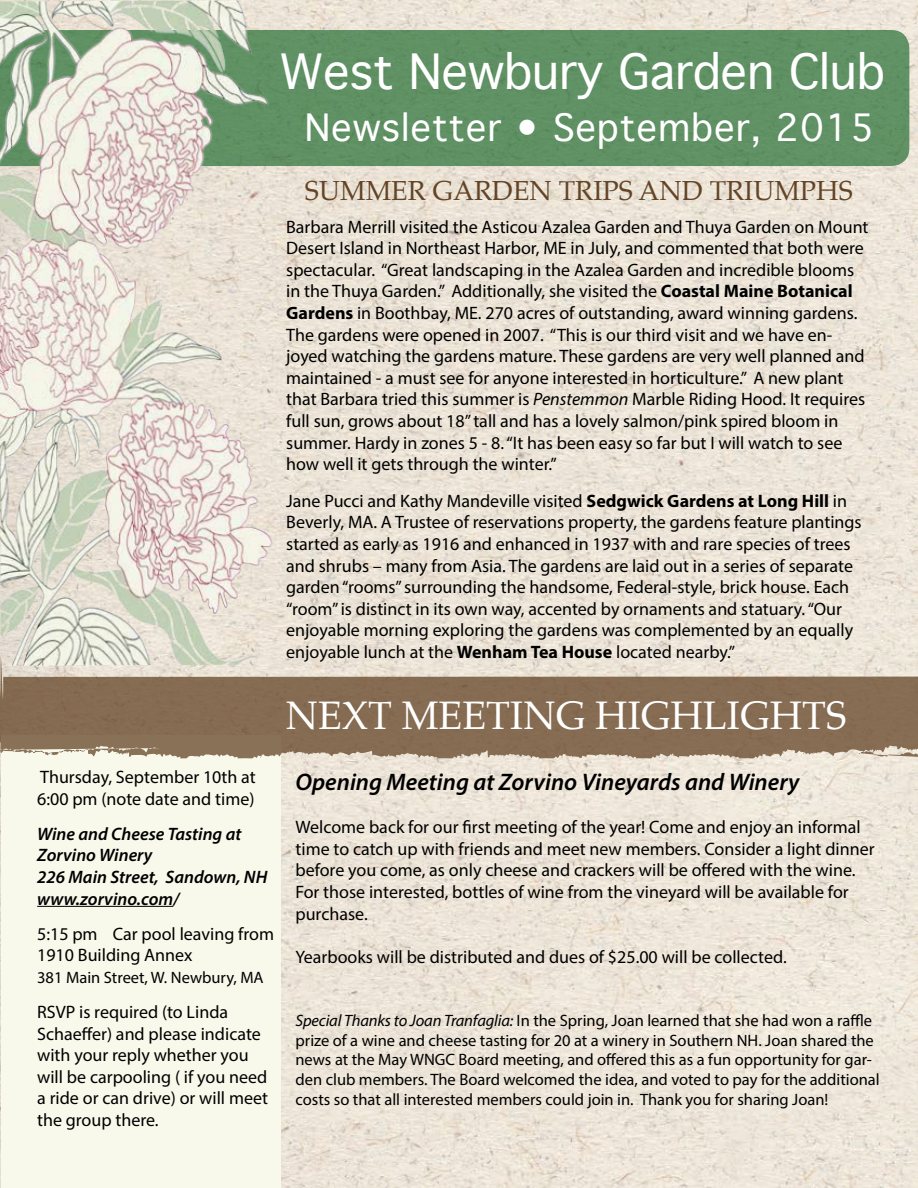
<style>
.page{position:relative;width:918px;height:1188px;background:#fff}
.page>*{position:absolute;margin:0;border:0;box-sizing:border-box;transform-origin:0 0}
.t1{font:46.5px "Geneva";letter-spacing:-.005em;color:#fff}
.t2{font:39px "Palatino";color:#fff}
.t3{font:36px "Geneva";letter-spacing:.025em;color:#fff}
.t4{font:27px "Palatino";color:#644426}
.t5{font:italic 600 24px "Myriad Pro";color:#000}
.t6{font:18px/21.6px "Myriad Pro";color:#000}
.t7{font:italic 600 18px/21.6px "Myriad Pro";color:#000}
.t8{font:16.5px/19.8px "Myriad Pro";color:#000}
.s1{font-weight:700}
.s2{font-style:italic}
</style>
<div class="page">
<img style="left:0;top:0;width:918px;height:1188px">
<div style="left:1px;top:735px;width:279px;height:452px;background:#f8f9eb"></div>
<div style="left:280px;top:30px;width:629px;height:136px;background:#5f9164"></div>
<img style="left:0;top:0;width:280px;height:655px">
<svg style="left:0;top:655px;width:918px;height:105px;background:#9f8b74"></svg>
<hr style="left:37px;top:906px;width:136px;height:1px;background:#000">
<h1 class="t1" style="left:279px;top:32px;width:607px">West Newbury Garden Club</h1>
<h3 class="t3" style="left:305px;top:97px;width:571px">Newsletter • September, 2015</h3>
<h3 class="t4" style="left:305px;top:168px;width:549px">SUMMER GARDEN TRIPS AND TRIUMPHS</h3>
<p class="t6" style="left:286px;top:216px;width:584px">Barbara Merrill visited the Asticou Azalea Garden and Thuya Garden on Mount Desert Island in Northeast Harbor, ME in July, and commented that both were spectacular. “Great landscaping in the Azalea Garden and incredible blooms in the Thuya Garden.” Additionally, she visited the <span class="s1">Coastal Maine Botanical Gardens</span> in Boothbay, ME. 270 acres of outstanding, award winning gardens.<br>The gardens were opened in 2007. “This is our third visit and we have en&shy;joyed watching the gardens mature. These gardens are very well planned and maintained - a must see for anyone interested in horticulture.” A new plant that Barbara tried this summer is <span class="s2">Penstemmon</span> Marble Riding Hood. It requires full sun, grows about 18” tall and has a lovely salmon/pink spired bloom in summer. Hardy in zones 5 - 8. “It has been easy so far but I will watch to see how well it gets through the winter.”</p>
<p class="t6" style="left:286px;top:490px;width:577px">Jane Pucci and Kathy Mandeville visited <span class="s1">Sedgwick Gardens at Long Hill</span> in Beverly, MA. A Trustee of reservations property, the gardens feature plantings started as early as 1916 and enhanced in 1937 with and rare species of trees and shrubs – many from Asia. The gardens are laid out in a series of separate garden “rooms” surrounding the handsome, Federal-style, brick house. Each “room” is distinct in its own way, accented by ornaments and statuary. “Our enjoyable morning exploring the gardens was complemented by an equally enjoyable lunch at the <span class="s1">Wenham Tea House</span> located nearby.”</p>
<h2 class="t2" style="left:286px;top:684px;width:562px">NEXT MEETING HIGHLIGHTS</h2>
<p class="t6" style="left:37px;top:766px;width:220px">Thursday, September 10th at<br>6:00 pm (note date and time)</p>
<p class="t7" style="left:37px;top:822px;width:232px">Wine and Cheese Tasting at<br>Zorvino Winery<br>226 Main Street, Sandown, NH www.zorvino.com/</p>
<p class="t6" style="left:37px;top:923px;width:238px">5:15 pm Car pool leaving from<br>1910 Building Annex</p>
<p class="t8" style="left:37px;top:967px;width:228px">381 Main Street, W. Newbury, MA</p>
<p class="t6" style="left:37px;top:1001px;width:232px">RSVP is required (to Linda<br>Schaeffer) and please indicate with your reply whether you will be carpooling ( if you need a ride or can drive) or will meet the group there.</p>
<h3 class="t5" style="left:296px;top:767px;width:506px">Opening Meeting at Zorvino Vineyards and Winery</h3>
<p class="t6" style="left:296px;top:816px;width:581px">Welcome back for our first meeting of the year! Come and enjoy an informal time to catch up with friends and meet new members. Consider a light dinner before you come, as only cheese and crackers will be offered with the wine.<br>For those interested, bottles of wine from the vineyard will be available for purchase.</p>
<p class="t6" style="left:296px;top:946px;width:493px">Yearbooks will be distributed and dues of $25.00 will be collected.</p>
<p class="t8" style="left:296px;top:1010px;width:586px"><span class="s2">Special Thanks to Joan Tranfaglia:</span> In the Spring, Joan learned that she had won a raffle prize of a wine and cheese tasting for 20 at a winery in Southern NH. Joan shared the news at the May WNGC Board meeting, and offered this as a fun opportunity for gar&shy;den club members. The Board welcomed the idea, and voted to pay for the additional costs so that all interested members could join in. Thank you for sharing Joan!</p>
</div>
